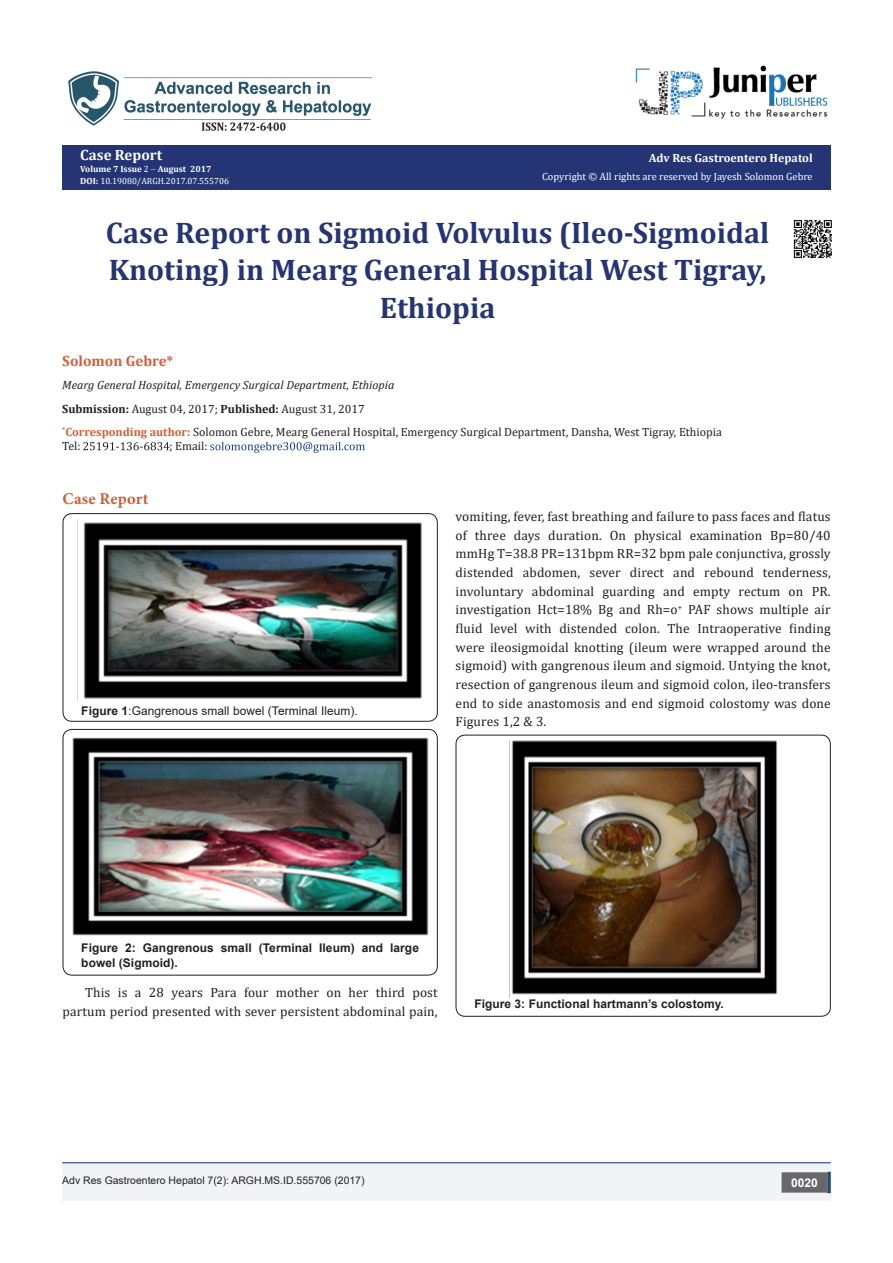
<style>
.page{position:relative;width:893px;height:1263px;background:#fff}
.page>*{position:absolute;margin:0;border:0;box-sizing:border-box;transform-origin:0 0}
.t1{font:700 29.85px/37.3px "Cambria";color:#253474;text-align:center}
.List_Paragraph{font:700 16.5px "Minion Pro";letter-spacing:.015em;color:#ca5f37}
.t2{font:700 15px "Cambria";color:#d55f37}
.t3{font:700 15px "Cambria";color:#fffefc}
.List_Paragraph-2{font:13.5px/18.8px "Cambria";letter-spacing:.01em;color:#231f20;text-align:right}
.t4{font:12px/14.4px "Cambria";color:#231f20}
.t5{font:700 12px/14.4px "Arial";letter-spacing:.005em;color:#231f20}
.t6{font:italic 12px "Cambria";color:#231f20}
.t7{font:12px "Arial";letter-spacing:.005em;color:#231f20}
.t8{font:700 12px "Cambria";color:#fffefc}
.t9{font:700 12px "Arial";color:#fff}
.t10{font:10.5px "Arial";color:#231f20}
.t11{font:10.5px "Cambria";color:#fffefc}
.t12{font:9px "Cambria";color:#fff}
.t13{font:700 9px "Cambria";color:#fffefc}
.s1{font-weight:400}
.s2{font-weight:700}
.s3{font-weight:700;color:#d55f37}
</style>
<div class="page">
<svg style="left:83px;top:442px;width:86px;height:8px"></svg>
<svg style="left:210px;top:442px;width:155px;height:11px"></svg>
<div style="left:63px;top:513px;width:375px;height:209px;border:1px solid #231f20;border-radius:9px"></div>
<img style="left:77px;top:519px;width:345px;height:183px">
<div style="left:63px;top:729px;width:375px;height:246px;border:1px solid #231f20;border-radius:9px"></div>
<img style="left:72px;top:737px;width:357px;height:199px">
<div style="left:456px;top:735px;width:375px;height:282px;border:1px solid #231f20;border-radius:9px"></div>
<img style="left:509px;top:740px;width:269px;height:257px">
<div style="left:62px;top:145px;width:769px;height:45px;background:#253474"></div>
<img style="left:68px;top:71px;width:304px;height:60px">
<img style="left:635px;top:65px;width:193px;height:54px">
<div style="left:62px;top:1162px;width:769px;height:39px;background:#f2f3f4"></div>
<div style="left:782px;top:1173px;width:45px;height:19px;background:#68676a"></div>
<div style="left:782px;top:1172px;width:45px;height:20px;border:2px solid #68676a"></div>
<svg style="left:827px;top:1172px;width:4px;height:21px"></svg>
<hr style="left:62px;top:1162px;width:769px;height:1px;background:#253f8e">
<img style="left:793px;top:219px;width:39px;height:40px">
<p class="t3" style="left:80px;top:144px;width:83px">Case Report</p>
<p class="t13" style="left:80px;top:162px;width:133px">Volume 7 Issue <span class="s1">2</span> August 2017</p>
<p class="t12" style="left:80px;top:176px;width:150px"><span class="s2">DOI:</span> 10.19080/ARGH.2017.07.555706</p>
<p class="t8" style="left:649px;top:149px;width:165px">Adv Res Gastroentero Hepatol</p>
<p class="t11" style="left:542px;top:170px;width:272px">Copyright © All rights are reserved by Jayesh Solomon Gebre</p>
<p class="t1" style="left:106px;top:213px;width:665px">Case Report on Sigmoid Volvulus (Ileo-Sigmoidal<br>Knoting) in Mearg General Hospital West Tigray,<br>Ethiopia</p>
<p class="t2" style="left:62px;top:350px;width:113px">Solomon Gebre*</p>
<p class="t6" style="left:62px;top:377px;width:334px">Mearg General Hospital, Emergency Surgical Department, Ethiopia</p>
<p class="t4" style="left:62px;top:401px;width:304px"><span class="s2">Submission:</span> August 04, 2017; <span class="s2">Published:</span> August 31, 2017</p>
<p class="t4" style="left:62px;top:425px;width:661px"><sup>*</sup><span class="s3">Corresponding author:</span> Solomon Gebre, Mearg General Hospital, Emergency Surgical Department, Dansha, West Tigray, Ethiopia<br>Tel:</p>
<p class="t4" style="left:169px;top:439px;width:40px">; Email:</p>
<p class="List_Paragraph" style="left:63px;top:487px;width:87px">Case Report</p>
<p class="t7" style="left:81px;top:703px;width:278px"><span class="s2">Figure 1</span>:Gangrenous small bowel (Terminal Ileum).</p>
<p class="List_Paragraph-2" style="left:456px;top:507px;width:377px;text-align:justify">vomiting, fever, fast breathing and failure to pass faces and flatus of three days duration. On physical examination Bp=80/40 mmHg T=38.8 PR=131bpm RR=32 bpm pale conjunctiva, grossly distended abdomen, sever direct and rebound tenderness, involuntary abdominal guarding and empty rectum on PR. investigation Hct=18% Bg and Rh=o<sup>+</sup> PAF shows multiple air fluid level with distended colon. The Intraoperative finding were ileosigmoidal knotting (ileum were wrapped around the sigmoid) with gangrenous ileum and sigmoid. Untying the knot, resection of gangrenous ileum and sigmoid colon, ileo-transfers end to side anastomosis and end sigmoid colostomy was done Figures 1,2 &amp; 3.</p>
<p class="t5" style="left:81px;top:941px;width:339px">Figure 2: Gangrenous small (Terminal Ileum) and large bowel (Sigmoid).</p>
<p class="List_Paragraph-2" style="left:63px;top:983px;width:377px">This is a 28 years Para four mother on her third post partum period presented with sever persistent abdominal pain,</p>
<p class="t5" style="left:474px;top:997px;width:251px">Figure 3: Functional hartmann’s colostomy.</p>
<p class="t10" style="left:62px;top:1173px;width:304px">Adv Res Gastroentero Hepatol 7(2): ARGH.MS.ID.555706 (2017)</p>
<p class="t9" style="left:791px;top:1174px;width:28px">0020</p>
</div>
